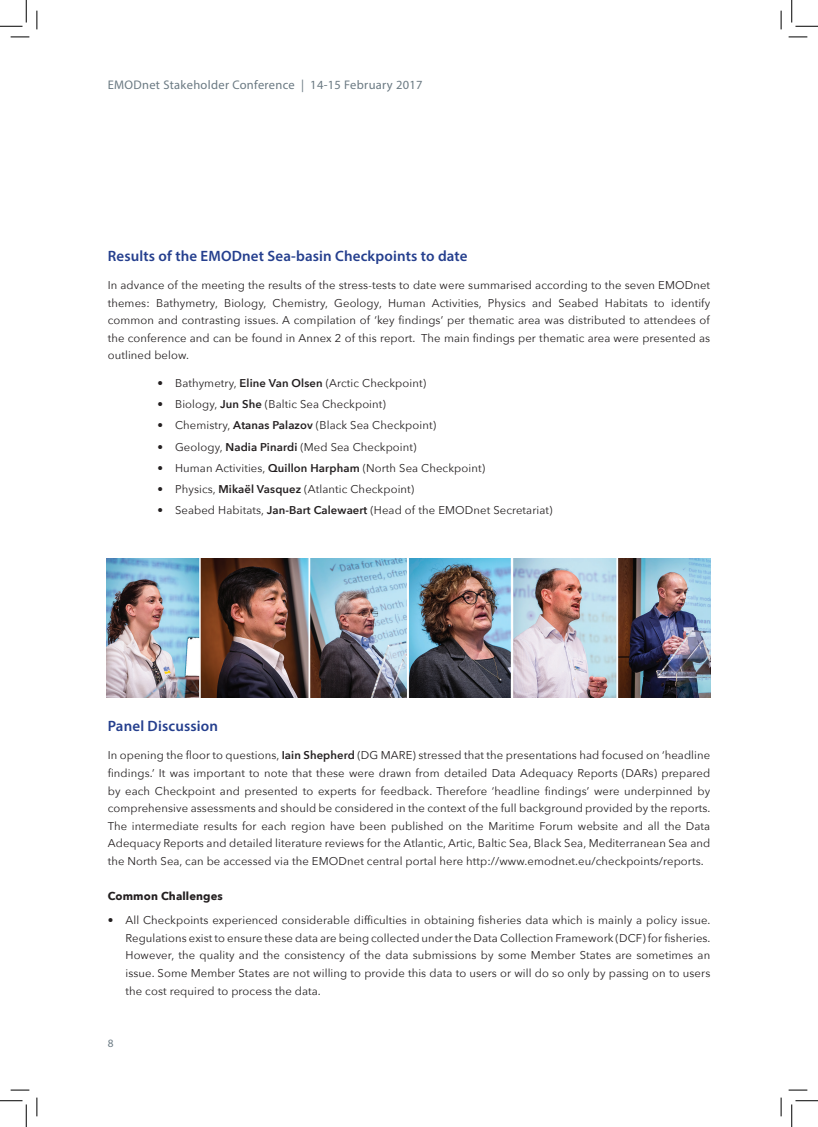
<style>
.page{position:relative;width:818px;height:1127px;background:#fff}
.page>*{position:absolute;margin:0;border:0;box-sizing:border-box;transform-origin:0 0}
.t1{font:600 15px "Myriad Pro";letter-spacing:.01em;color:#253f8e}
.t2{font:12.5px "Myriad Pro";letter-spacing:.025em;color:#6b7a83}
.t3{font:11.25px/17.5px "Avenir Next";letter-spacing:.01em;color:#231f20;text-align:justify}
.t4{font:700 11.25px "Avenir Next";letter-spacing:.01em;color:#231f20}
.t5{font:11.25px "Myriad Pro";color:#6b7a83}
.s1{font-weight:600}
</style>
<div class="page">
<img style="left:107px;top:558px;width:603px;height:139px">
<svg style="left:11px;top:36px;width:18px;height:2px"></svg>
<svg style="left:788px;top:36px;width:19px;height:2px"></svg>
<svg style="left:11px;top:1089px;width:18px;height:1px"></svg>
<svg style="left:788px;top:1089px;width:19px;height:1px"></svg>
<svg style="left:36px;top:11px;width:2px;height:18px"></svg>
<svg style="left:36px;top:1097px;width:2px;height:18px"></svg>
<svg style="left:780px;top:11px;width:2px;height:18px"></svg>
<svg style="left:780px;top:1097px;width:2px;height:18px"></svg>
<svg style="left:0;top:0;width:27px;height:27px"></svg>
<svg style="left:0;top:1100px;width:27px;height:26px"></svg>
<svg style="left:791px;top:0;width:27px;height:27px"></svg>
<svg style="left:791px;top:1100px;width:27px;height:26px"></svg>
<p class="t2" style="left:108px;top:77px;width:316px">EMODnet Stakeholder Conference | 14-15 February 2017</p>
<h1 class="t1" style="left:108px;top:246px;width:361px">Results of the EMODnet Sea-basin Checkpoints to date</h1>
<p class="t3" style="left:108px;top:276px;width:604px">In advance of the meeting the results of the stress-tests to date were summarised according to the seven EMODnet themes: Bathymetry, Biology, Chemistry, Geology, Human Activities, Physics and Seabed Habitats to identify common and contrasting issues. A compilation of ‘key findings’ per thematic area was distributed to attendees of the conference and can be found in Annex 2 of this report. The main findings per thematic area were presented as outlined below.</p>
<p class="t3" style="left:157px;top:374px;width:270px">• Bathymetry, <span class="s1">Eline Van Olsen</span> (Arctic Checkpoint)</p>
<p class="t3" style="left:157px;top:395px;width:230px">• Biology, <span class="s1">Jun She</span> (Baltic Sea Checkpoint)</p>
<p class="t3" style="left:157px;top:416px;width:280px">• Chemistry, <span class="s1">Atanas Palazov</span> (Black Sea Checkpoint)</p>
<p class="t3" style="left:157px;top:437px;width:261px">• Geology, <span class="s1">Nadia Pinardi</span> (Med Sea Checkpoint)</p>
<p class="t3" style="left:157px;top:459px;width:329px">• Human Activities, <span class="s1">Quillon Harpham</span> (North Sea Checkpoint)</p>
<p class="t3" style="left:157px;top:480px;width:258px">• Physics, <span class="s1">Mikaël Vasquez</span> (Atlantic Checkpoint)</p>
<p class="t3" style="left:157px;top:501px;width:397px">• Seabed Habitats, <span class="s1">Jan-Bart Calewaert</span> (Head of the EMODnet Secretariat)</p>
<h1 class="t1" style="left:108px;top:716px;width:112px">Panel Discussion</h1>
<p class="t3" style="left:108px;top:746px;width:604px">In opening the floor to questions, <span class="s1">Iain Shepherd</span> (DG MARE) stressed that the presentations had focused on ‘headline findings.’ It was important to note that these were drawn from detailed Data Adequacy Reports (DARs) prepared by each Checkpoint and presented to experts for feedback. Therefore ‘headline findings’ were underpinned by comprehensive assessments and should be considered in the context of the full background provided by the reports.<br>The intermediate results for each region have been published on the Maritime Forum website and all the Data Adequacy Reports and detailed literature reviews for the Atlantic, Artic, Baltic Sea, Black Sea, Mediterranean Sea and the North Sea, can be accessed via the EMODnet central portal here http://www.emodnet.eu/checkpoints/reports.</p>
<p class="t4" style="left:108px;top:888px;width:117px">Common Challenges</p>
<p class="t3" style="left:125px;top:911px;width:586px;text-indent:-18px">• All Checkpoints experienced considerable difficulties in obtaining fisheries data which is mainly a policy issue.<br>Regulations exist to ensure these data are being collected under the Data Collection Framework (DCF) for fisheries.<br>However, the quality and the consistency of the data submissions by some Member States are sometimes an issue. Some Member States are not willing to provide this data to users or will do so only by passing on to users the cost required to process the data.</p>
<p class="t5" style="left:108px;top:1035px;width:7px">8</p>
</div>
